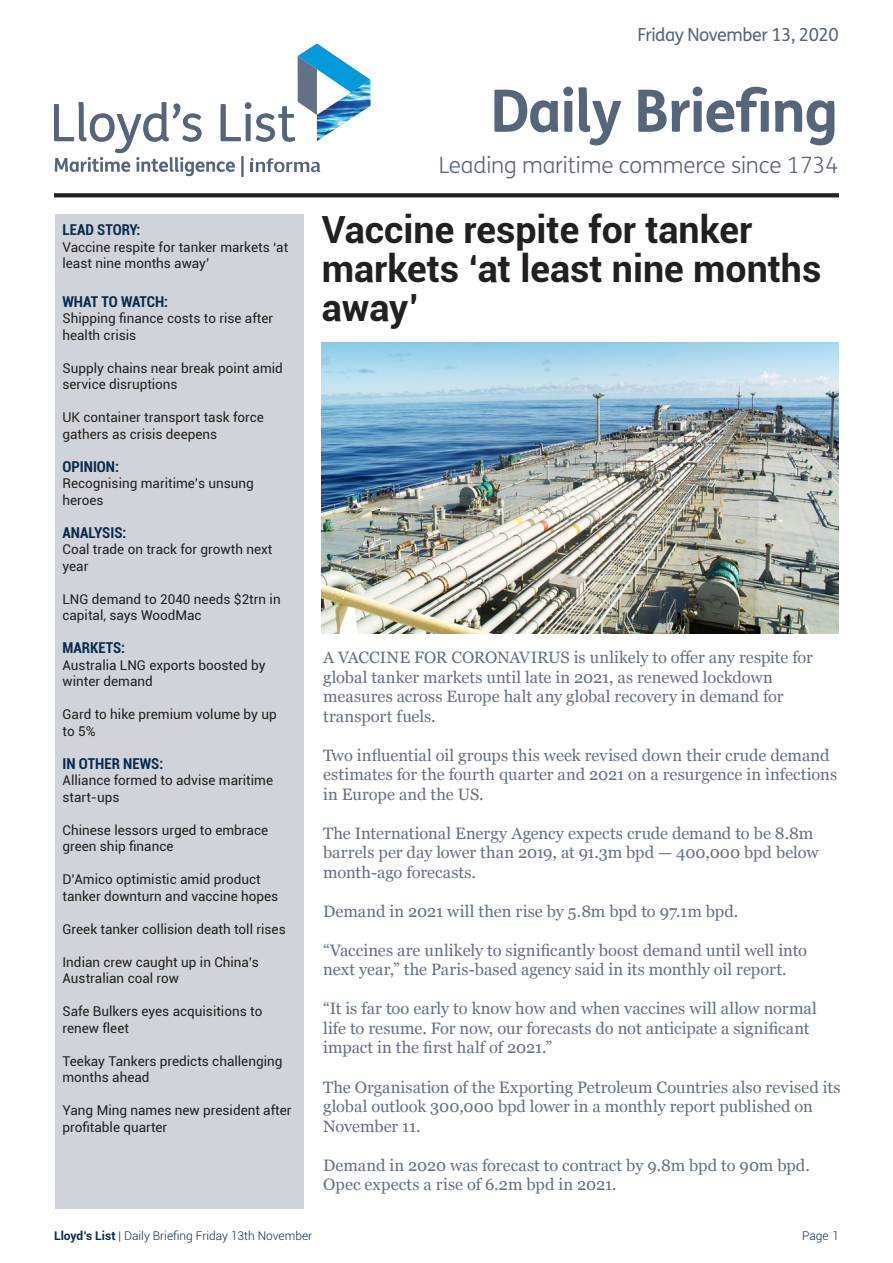
<style>
.page{position:relative;width:893px;height:1263px;background:#fff}
.page>*{position:absolute;margin:0;border:0;box-sizing:border-box;transform-origin:0 0}
.t1{font:700 58.5px "FS Me";letter-spacing:-.025em;color:#57657b}
.Headline_1{font:700 37.5px/39px "Roboto";color:#231f20}
.t2{font:300 22.5px "FS Me";letter-spacing:-.005em;color:#57657b}
.t3{font:18px "FS Me";letter-spacing:-.025em;color:#57657b}
.Body_Copy{font:16.5px/19.5px "Georgia";color:#647083}
.Contents_header{font:700 condensed 15px "Roboto";color:#0a2b4d}
.Contents_body{font:13.5px/16.5px "Roboto";color:#231f20}
.t4{font:300 12px "Roboto";color:#0a2b4d}
.s1{font-weight:700}
</style>
<div class="page">
<svg style="left:54px;top:43px;width:316px;height:134px"></svg>
<svg style="left:54px;top:193px;width:785px;height:4px;background:#2d292a"></svg>
<img style="left:321px;top:342px;width:517px;height:291px">
<div style="left:55px;top:215px;width:249px;height:994px;background:#d0d4da"></div>
<p class="t3" style="left:638px;top:22px;width:202px">Friday November 13, 2020</p>
<p class="Contents_header" style="left:63px;top:220px;width:79px">LEAD STORY:</p>
<p class="Contents_body" style="left:63px;top:238px;width:227px">Vaccine respite for tanker markets ‘at least nine months away’</p>
<p class="Contents_header" style="left:63px;top:291px;width:107px">WHAT TO WATCH:</p>
<p class="Contents_body" style="left:63px;top:310px;width:212px">Shipping finance costs to rise after health crisis</p>
<p class="Contents_body" style="left:63px;top:359px;width:222px">Supply chains near break point amid service disruptions</p>
<p class="Contents_body" style="left:63px;top:408px;width:203px">UK container transport task force gathers as crisis deepens</p>
<p class="Contents_header" style="left:63px;top:456px;width:58px">OPINION:</p>
<p class="Contents_body" style="left:63px;top:475px;width:193px">Recognising maritime’s unsung heroes</p>
<p class="Contents_header" style="left:63px;top:522px;width:65px">ANALYSIS:</p>
<p class="Contents_body" style="left:63px;top:541px;width:211px">Coal trade on track for growth next year</p>
<p class="Contents_body" style="left:63px;top:590px;width:220px">LNG demand to 2040 needs $2trn in capital, says WoodMac</p>
<p class="Contents_header" style="left:63px;top:637px;width:64px">MARKETS:</p>
<p class="Contents_body" style="left:63px;top:656px;width:205px">Australia LNG exports boosted by winter demand</p>
<p class="Contents_body" style="left:63px;top:706px;width:216px">Gard to hike premium volume by up to 5%</p>
<p class="Contents_header" style="left:63px;top:753px;width:102px">IN OTHER NEWS:</p>
<p class="Contents_body" style="left:63px;top:772px;width:212px">Alliance formed to advise maritime start-ups</p>
<p class="Contents_body" style="left:63px;top:821px;width:207px">Chinese lessors urged to embrace green ship finance</p>
<p class="Contents_body" style="left:63px;top:870px;width:217px">D’Amico optimistic amid product tanker downturn and vaccine hopes</p>
<p class="Contents_body" style="left:63px;top:920px;width:225px">Greek tanker collision death toll rises</p>
<p class="Contents_body" style="left:63px;top:953px;width:198px">Indian crew caught up in China’s<br>Australian coal row</p>
<p class="Contents_body" style="left:63px;top:1002px;width:201px">Safe Bulkers eyes acquisitions to renew fleet</p>
<p class="Contents_body" style="left:63px;top:1052px;width:221px">Teekay Tankers predicts challenging months ahead</p>
<p class="Contents_body" style="left:63px;top:1101px;width:231px">Yang Ming names new president after profitable quarter</p>
<p class="t1" style="left:490px;top:66px;width:350px">Daily Briefing</p>
<p class="t2" style="left:439px;top:150px;width:401px">Leading maritime commerce since 1734</p>
<p class="Headline_1" style="left:322px;top:209px;width:501px">Vaccine respite for tanker markets ‘at least nine months away’</p>
<p class="Body_Copy" style="left:323px;top:647px;width:491px">A VACCINE FOR CORONAVIRUS is unlikely to offer any respite for global tanker markets until late in 2021, as renewed lockdown measures across Europe halt any global recovery in demand for transport fuels.</p>
<p class="Body_Copy" style="left:323px;top:745px;width:515px">Two influential oil groups this week revised down their crude demand estimates for the fourth quarter and 2021 on a resurgence in infections in Europe and the US.</p>
<p class="Body_Copy" style="left:323px;top:823px;width:497px">The International Energy Agency expects crude demand to be 8.8m barrels per day lower than 2019, at 91.3m bpd — 400,000 bpd below month-ago forecasts.</p>
<p class="Body_Copy" style="left:323px;top:901px;width:417px">Demand in 2021 will then rise by 5.8m bpd to 97.1m bpd.</p>
<p class="Body_Copy" style="left:323px;top:940px;width:485px">“Vaccines are unlikely to significantly boost demand until well into next year,” the Paris-based agency said in its monthly oil report.</p>
<p class="Body_Copy" style="left:323px;top:998px;width:495px">“It is far too early to know how and when vaccines will allow normal life to resume. For now, our forecasts do not anticipate a significant impact in the first half of 2021.”</p>
<p class="Body_Copy" style="left:323px;top:1076px;width:519px">The Organisation of the Exporting Petroleum Countries also revised its global outlook 300,000 bpd lower in a monthly report published on<br>November 11.</p>
<p class="Body_Copy" style="left:323px;top:1154px;width:488px">Demand in 2020 was forecast to contract by 9.8m bpd to 90m bpd.<br>Opec expects a rise of 6.2m bpd in 2021.</p>
<p class="t4" style="left:54px;top:1228px;width:260px"><span class="s1">Lloyd’s List</span> | Daily Briefing Friday 13th November</p>
<p class="t4" style="left:802px;top:1228px;width:38px">Page 1</p>
</div>
